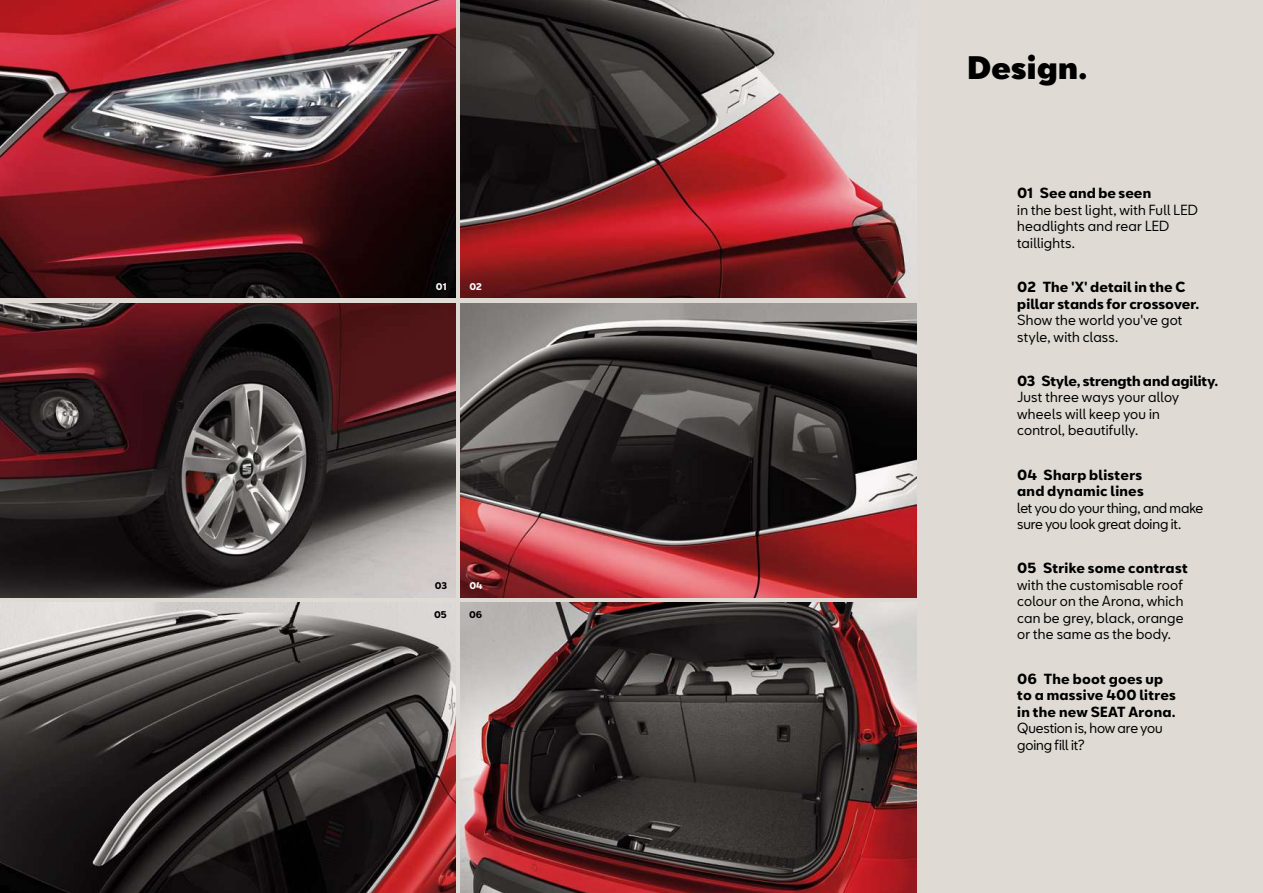
<style>
.page{position:relative;width:1263px;height:893px;background:#dfdbd4}
.page>*{position:absolute;margin:0;border:0;box-sizing:border-box;transform-origin:0 0}
.t1{font:900 30px "SEATBCN";letter-spacing:.005em;color:#000}
.t2{font:13.5px/16.5px "SEATBCN";letter-spacing:.01em;color:#000}
.t3{font:700 13.5px/16.5px "SEATBCN";letter-spacing:.01em;color:#000}
.t4{font:13.5px/16.5px "SEATBCN";letter-spacing:-.01em;color:#000}
.t5{font:700 9px "SEATBCN";color:#fff}
.t6{font:700 9px "SEATBCN";color:#000}
</style>
<div class="page">
<img style="left:0;top:0;width:456px;height:298px">
<img style="left:0;top:303px;width:456px;height:294px">
<img style="left:0;top:602px;width:456px;height:291px">
<img style="left:461px;top:0;width:449px;height:298px">
<img style="left:461px;top:303px;width:455px;height:294px">
<img style="left:461px;top:602px;width:455px;height:291px">
<p class="t5" style="left:436px;top:281px;width:13px">01</p>
<p class="t5" style="left:469px;top:282px;width:14px">02</p>
<p class="t6" style="left:435px;top:581px;width:14px">03</p>
<p class="t6" style="left:434px;top:609px;width:14px">05</p>
<p class="t5" style="left:469px;top:581px;width:15px">04</p>
<p class="t6" style="left:469px;top:609px;width:15px">06</p>
<h1 class="t1" style="left:967px;top:51px;width:122px">Design.</h1>
<p class="t3" style="left:1017px;top:185px;width:135px">01 See and be seen</p>
<p class="t2" style="left:1017px;top:201px;width:182px">in the best light, with Full LED headlights and rear LED taillights.</p>
<p class="t3" style="left:1017px;top:279px;width:184px">02 The 'X' detail in the C pillar stands for crossover.</p>
<p class="t2" style="left:1017px;top:312px;width:167px">Show the world you've got style, with class.</p>
<p class="t3" style="left:1017px;top:373px;width:203px">03 Style, strength and agility.</p>
<p class="t2" style="left:1017px;top:389px;width:163px">Just three ways your alloy wheels will keep you in control, beautifully.</p>
<p class="t3" style="left:1017px;top:467px;width:128px">04 Sharp blisters and dynamic lines</p>
<p class="t4" style="left:1017px;top:499px;width:188px">let you do your thing, and make sure you look great doing it.</p>
<p class="t3" style="left:1017px;top:561px;width:172px">05 Strike some contrast</p>
<p class="t2" style="left:1017px;top:576px;width:168px;text-align:justify">with the customisable roof colour on the Arona, which can be grey, black, orange or the same as the body.</p>
<p class="t3" style="left:1017px;top:671px;width:160px">06 The boot goes up to a massive 400 litres in the new SEAT Arona.</p>
<p class="t4" style="left:1017px;top:720px;width:147px">Question is, how are you going fill it?</p>
</div>
